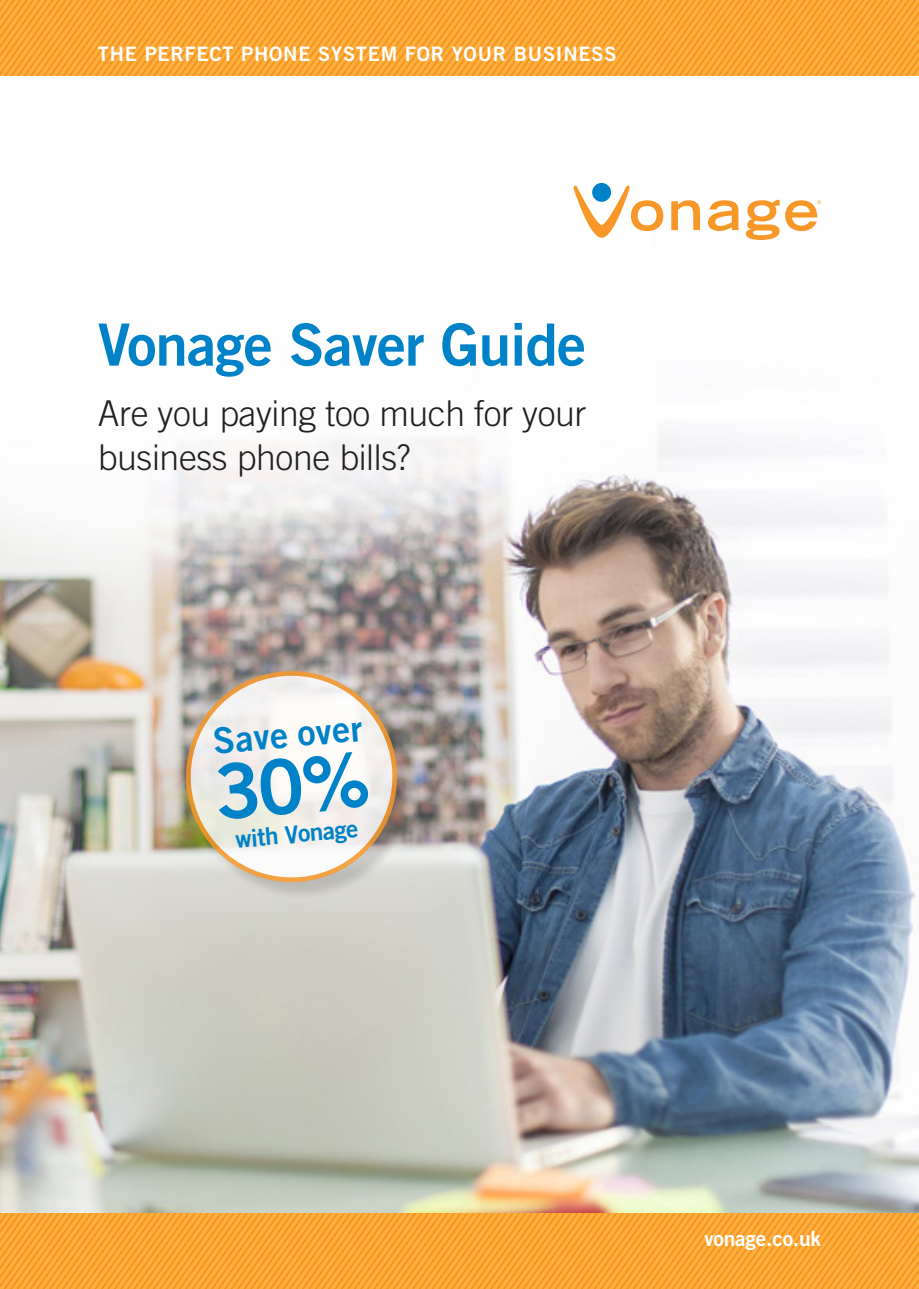
<style>
.page{position:relative;width:919px;height:1289px;background:#fff}
.page>*{position:absolute;margin:0;border:0;box-sizing:border-box;transform-origin:0 0}
.t1{font:58.2px "Trade Gothic LT Std Bd 2";letter-spacing:-.015em;color:#0082c8}
.t2{font:36px "Trade Gothic LT Std Bd 2";color:#0082c8}
.t3{font:300 35.55px/44.1px "Trade Gothic LT Std";letter-spacing:-.01em;color:#231f20}
.t4{font:24.3px "Trade Gothic LT Std Bd 2";color:#0082c8}
.t5{font:21px "Trade Gothic LT Std Bd 2";letter-spacing:-.01em;color:#fff}
.t6{font:19.8px "Trade Gothic LT Std Bd 2";letter-spacing:.04em;color:#fff}
</style>
<div class="page">
<svg style="left:0;top:1212px;width:918px;height:76px;background:#f8a634"></svg>
<svg style="left:0;top:0;width:918px;height:76px;background:#f9a532"></svg>
<img style="left:0;top:182px;width:918px;height:1030px">
<svg style="left:592px;top:183px;width:19px;height:19px"></svg>
<svg style="left:572px;top:185px;width:91px;height:53px"></svg>
<svg style="left:671px;top:200px;width:29px;height:30px"></svg>
<svg style="left:708px;top:200px;width:31px;height:31px"></svg>
<svg style="left:745px;top:200px;width:34px;height:40px"></svg>
<svg style="left:785px;top:200px;width:36px;height:31px"></svg>
<div style="left:188px;top:673px;width:228px;height:228px;background:#231f20;opacity:.2"></div>
<svg style="left:184px;top:669px;width:215px;height:215px"></svg>
<p class="t6" style="left:98px;top:42px;width:520px">THE PERFECT PHONE SYSTEM FOR YOUR BUSINESS</p>
<h1 class="t1" style="left:98px;top:309px;width:490px">Vonage Saver Guide</h1>
<p class="t3" style="left:98px;top:390px;width:490px">Are you paying too much for your business phone bills?</p>
<p class="t2" style="left:211px;top:718px;width:151px;rotate:-5deg">Save over</p>
<p class="t4" style="left:234px;top:824px;width:125px;rotate:-5deg">with Vonage</p>
<p class="t5" style="left:704px;top:1225px;width:118px">vonage.co.uk</p>
</div>
